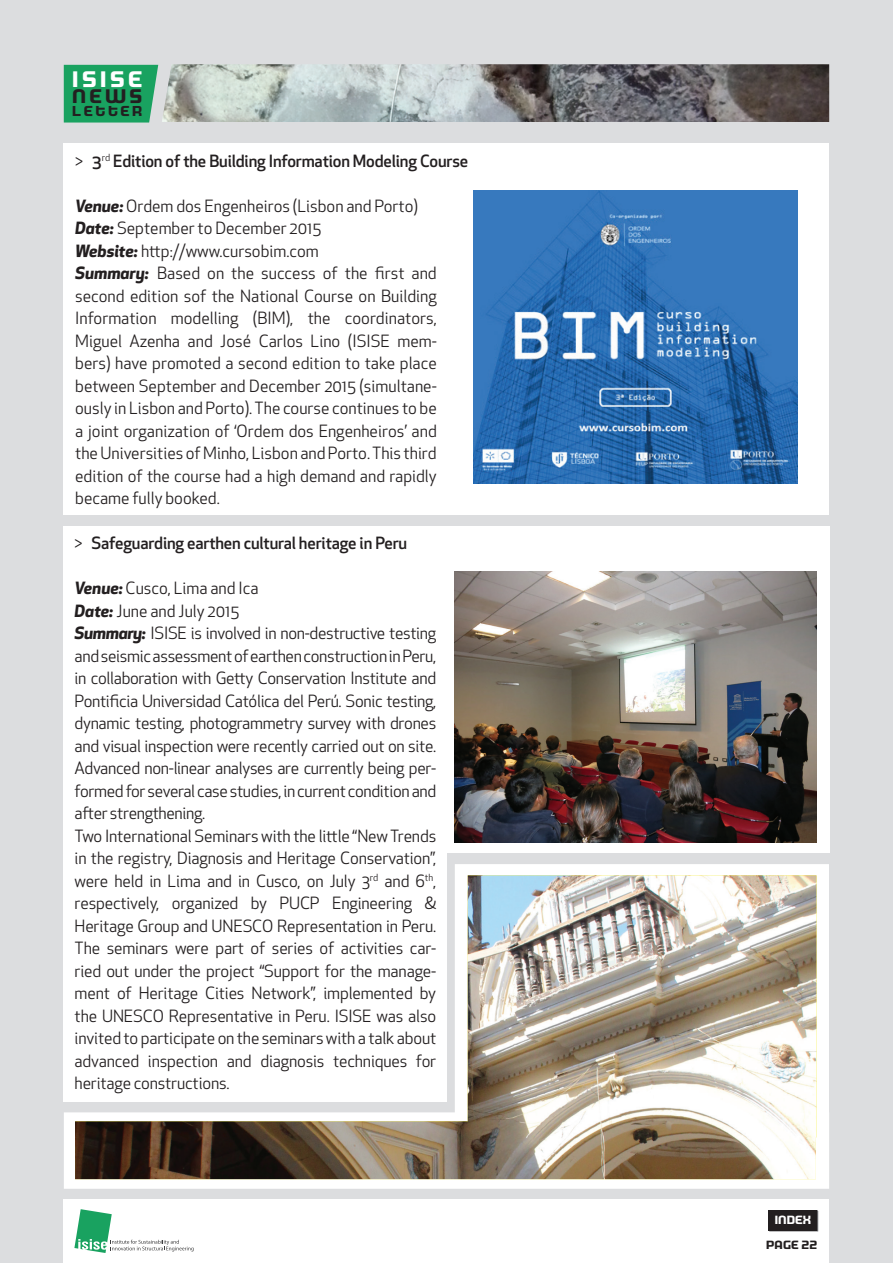
<style>
.page{position:relative;width:893px;height:1263px;background:#dcdddf}
.page>*{position:absolute;margin:0;border:0;box-sizing:border-box;transform-origin:0 0}
.t1{font:700 22.65px "Morgan Big";letter-spacing:.155em;color:#fff}
.t2{font:700 19.8px "Morgan Big";color:#231f20}
.t3{font:16.5px/22.5px "Apex New";letter-spacing:-.01em;color:#231f20}
.t4{font:500 16.5px "Apex New";letter-spacing:-.01em;color:#231f20}
.t5{font:700 14.55px "Morgan Big";letter-spacing:.175em;color:#231f20}
.t6{font:700 12px "Morgan Big";color:#231f20}
.t7{font:700 12px "Morgan Big";color:#fff}
.s1{font-weight:400}
.s2{font-weight:700;font-style:italic}
</style>
<div class="page">
<div style="left:64px;top:1199px;width:765px;height:64px;background:#fff"></div>
<svg style="left:74px;top:1209px;width:120px;height:44px"></svg>
<svg style="left:768px;top:1210px;width:50px;height:21px"></svg>
<div style="left:768px;top:1210px;width:49px;height:20px;background:#231f20"></div>
<div style="left:64px;top:144px;width:765px;height:371px;background:#fff"></div>
<img style="left:474px;top:190px;width:323px;height:293px">
<div style="left:63px;top:526px;width:383px;height:575px;background:#fff"></div>
<div style="left:444px;top:526px;width:386px;height:327px;background:#fff"></div>
<img style="left:454px;top:571px;width:362px;height:272px">
<div style="left:64px;top:864px;width:765px;height:325px;background:#fff"></div>
<div style="left:64px;top:65px;width:94px;height:58px;background:#19a260"></div>
<img style="left:162px;top:64px;width:667px;height:58px">
<img style="left:75px;top:875px;width:741px;height:304px">
<h1 class="t1" style="left:72px;top:66px;width:72px">ISISE</h1>
<p class="t2" style="left:72px;top:85px;width:72px">NEWS</p>
<p class="t5" style="left:72px;top:102px;width:72px">LETTER</p>
<p class="t4" style="left:75px;top:149px;width:395px"><span class="s1">&gt;</span> 3<sup>rd</sup> Edition of the Building Information Modeling Course</p>
<p class="t3" style="left:75px;top:194px;width:363px"><span class="s2">Venue:</span> Ordem dos Engenheiros (Lisbon and Porto)<br><span class="s2">Date:</span> September to December 2015<br><span class="s2">Website:</span> http://www.cursobim.com<br><span class="s2">Summary:</span> Based on the success of the first and second edition sof the National Course on Building Information modelling (BIM), the coordinators, Miguel Azenha and José Carlos Lino (ISISE mem&shy;bers) have promoted a second edition to take place between September and December 2015 (simultane&shy;ously in Lisbon and Porto). The course continues to be a joint organization of ‘Ordem dos Engenheiros’ and the Universities of Minho, Lisbon and Porto. This third edition of the course had a high demand and rapidly became fully booked.</p>
<p class="t4" style="left:75px;top:532px;width:334px"><span class="s1">&gt;</span> Safeguarding earthen cultural heritage in Peru</p>
<p class="t3" style="left:75px;top:577px;width:363px"><span class="s2">Venue:</span> Cusco, Lima and Ica<br><span class="s2">Date:</span> June and July 2015<br><span class="s2">Summary:</span> ISISE is involved in non-destructive testing and seismic assessment of earthen construction in Peru, in collaboration with Getty Conservation Institute and Pontificia Universidad Católica del Perú. Sonic testing, dynamic testing, photogrammetry survey with drones and visual inspection were recently carried out on site.<br>Advanced non-linear analyses are currently being per&shy;formed for several case studies, in current condition and after strengthening.<br>Two International Seminars with the little “New Trends in the registry, Diagnosis and Heritage Conservation”, were held in Lima and in Cusco, on July 3<sup>rd</sup> and 6<sup>th</sup>, respectively, organized by PUCP Engineering &amp; Heritage Group and UNESCO Representation in Peru.<br>The seminars were part of series of activities car&shy;ried out under the project “Support for the manage&shy;ment of Heritage Cities Network”, implemented by the UNESCO Representative in Peru. ISISE was also invited to participate on the seminars with a talk about advanced inspection and diagnosis techniques for heritage constructions.</p>
<p class="t7" style="left:775px;top:1213px;width:38px">INDEX</p>
<p class="t6" style="left:766px;top:1238px;width:52px">PAGE 22</p>
</div>
